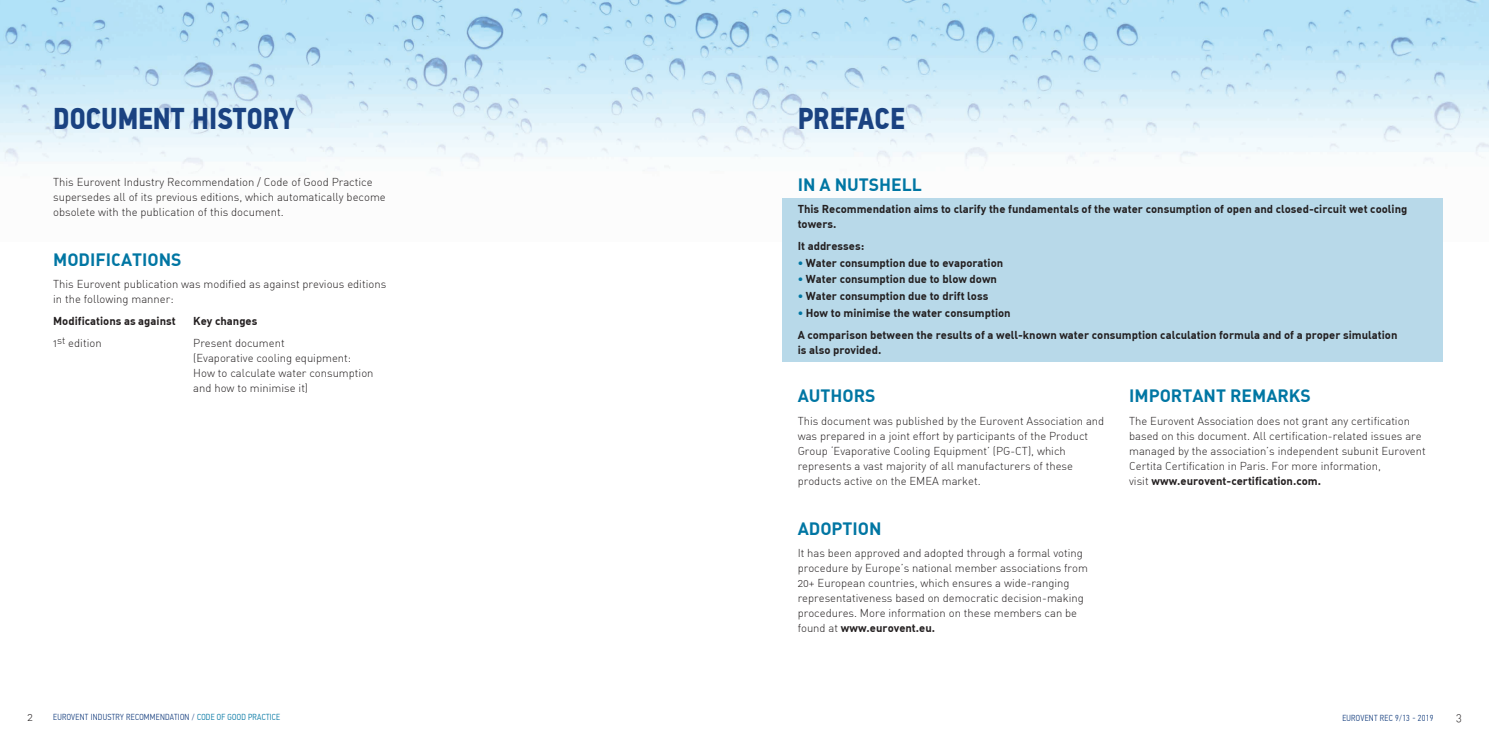
<style>
.page{position:relative;width:1489px;height:745px;background:#fff}
.page>*{position:absolute;margin:0;border:0;box-sizing:border-box;transform-origin:0 0}
.t1{font:700 30px "PF Din Text Cond Pro";color:#1a4281}
.t2{font:700 17.5px "DIN Alternate";color:#0076a3}
.t3{font:300 11.25px/15px "DIN Alternate";color:#231f20}
.t4{font:700 11.25px/15px "DIN Alternate";color:#231f20}
.t5{font:300 8.75px "PF Din Text Cond Pro";letter-spacing:.03em;color:#1a4281}
.s1{color:#0076a3}
.s2{font-weight:700}
</style>
<div class="page">
<img style="left:0;top:0;width:1488px;height:241px">
<div style="left:782px;top:198px;width:660px;height:163px;background:#b8d9e9"></div>
<h1 class="t1" style="left:53px;top:100px;width:243px">DOCUMENT HISTORY</h1>
<h1 class="t1" style="left:797px;top:100px;width:109px">PREFACE</h1>
<p class="t3" style="left:53px;top:174px;width:334px">This Eurovent Industry Recommendation / Code of Good Practice supersedes all of its previous editions, which automatically become obsolete with the publication of this document.</p>
<h2 class="t2" style="left:53px;top:248px;width:130px">Modifications</h2>
<p class="t3" style="left:53px;top:276px;width:334px">This Eurovent publication was modified as against previous editions in the following manner:</p>
<p class="t4" style="left:53px;top:313px;width:124px">Modifications as against</p>
<p class="t4" style="left:193px;top:313px;width:66px">Key changes</p>
<p class="t3" style="left:53px;top:335px;width:50px">1<sup>st</sup> edition</p>
<p class="t3" style="left:193px;top:335px;width:182px">Present document<br>(Evaporative cooling equipment:<br>How to calculate water consumption and how to minimise it)</p>
<h2 class="t2" style="left:797px;top:173px;width:126px">I n a nutshell</h2>
<p class="t4" style="left:797px;top:200px;width:611px">This Recommendation aims to clarify the fundamentals of the water consumption of open and closed-circuit wet cooling towers.</p>
<p class="t4" style="left:797px;top:237px;width:68px">It addresses:</p>
<p class="t4" style="left:797px;top:254px;width:207px"><span class="s1">•</span> Water consumption due to evaporation</p>
<p class="t4" style="left:797px;top:271px;width:201px"><span class="s1">•</span> Water consumption due to blow down</p>
<p class="t4" style="left:797px;top:288px;width:192px"><span class="s1">•</span> Water consumption due to drift loss</p>
<p class="t4" style="left:797px;top:301px;width:601px;line-height:22.1px"><span class="s1">•</span> How to minimise the water consumption<br>A comparison between the results of a well-known water consumption calculation formula and of a proper simulation</p>
<p class="t4" style="left:797px;top:342px;width:85px">is also provided.</p>
<h2 class="t2" style="left:797px;top:384px;width:79px">Authors</h2>
<p class="t3" style="left:797px;top:412px;width:308px">This document was published by the Eurovent Association and was prepared in a joint effort by participants of the Product Group ‘Evaporative Cooling Equipment’ (PG-CT), which represents a vast majority of all manufacturers of these products active on the EMEA market.</p>
<h2 class="t2" style="left:797px;top:516px;width:86px">Adoption</h2>
<p class="t3" style="left:797px;top:545px;width:292px">It has been approved and adopted through a formal voting procedure by Europe’s national member associations from 20+ European countries, which ensures a wide-ranging representativeness based on democratic decision-making procedures. More information on these members can be found at <span class="s2">www.eurovent.eu.</span></p>
<h2 class="t2" style="left:1129px;top:384px;width:183px">Im portant remarks</h2>
<p class="t3" style="left:1129px;top:412px;width:298px">The Eurovent Association does not grant any certification based on this document. All certification-related issues are managed by the association’s independent subunit Eurovent Certita Certification in Paris. For more information,<br>visit <span class="s2">www.eurovent-certification.com.</span></p>
<p class="t3" style="left:27px;top:708px;width:7px">2</p>
<p class="t5" style="left:53px;top:711px;width:228px">EUROVENT INDUSTRY RECOMMENDATION / <span class="s1">CODE OF GOOD PRACTICE</span></p>
<p class="t5" style="left:1342px;top:713px;width:93px">EUROVENT REC 9/13 - 2019</p>
<p class="t3" style="left:1455px;top:708px;width:7px">3</p>
</div>
